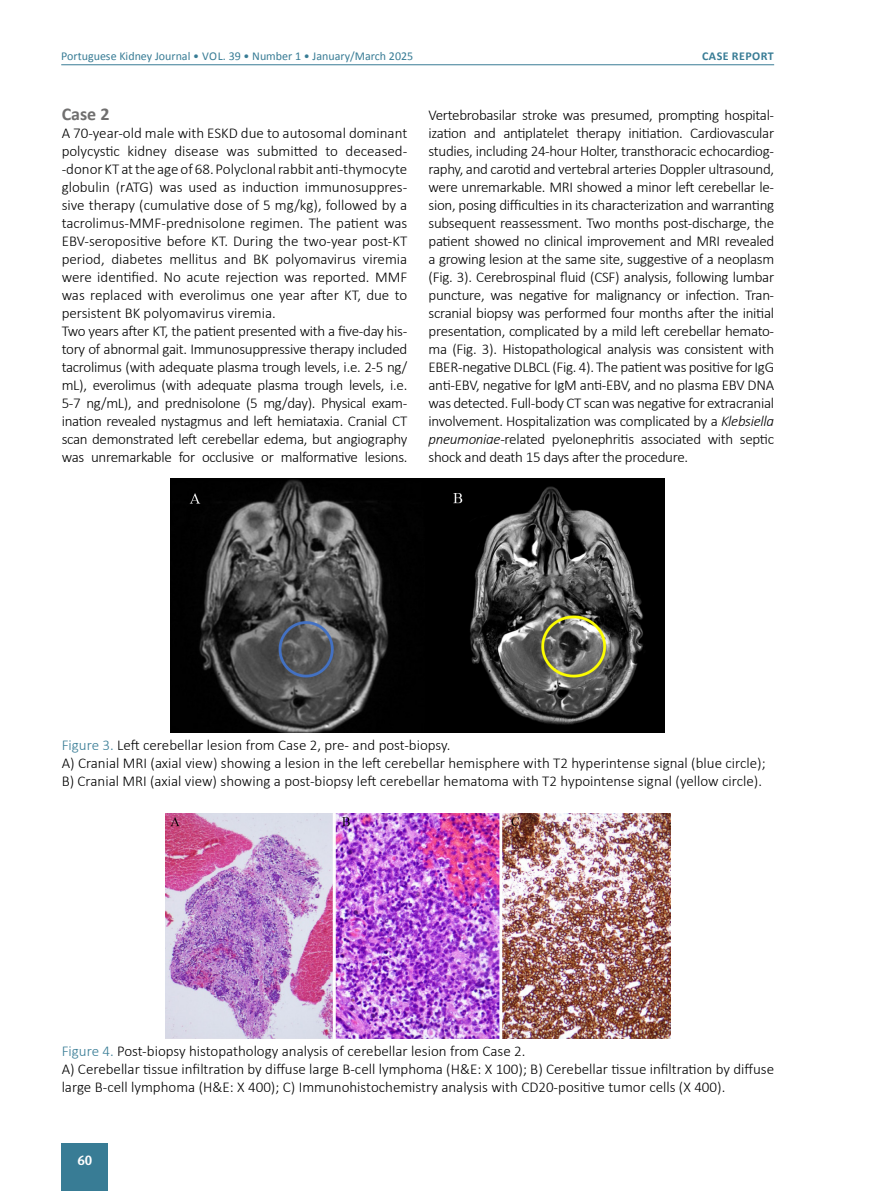
<style>
.page{position:relative;width:872px;height:1191px;background:#fff}
.page>*{position:absolute;margin:0;border:0;box-sizing:border-box;transform-origin:0 0}
.t1{font:700 18px "Calibri";color:#706f6f}
.t2{font:300 15px/18px "Calibri";color:#000}
.t3{font:700 13.5px "Joanna Sans Nova";color:#fff}
.t4{font:12px "Calibri";color:#387c95}
.t5{font:700 12px "Calibri";letter-spacing:.04em;color:#387c95}
.s1{font-style:italic}
.s2{color:#387c95}
</style>
<div class="page">
<hr style="left:61px;top:64px;width:713px;height:1px;background:#387c95">
<div style="left:62px;top:1143px;width:46px;height:48px;background:#387c95"></div>
<img style="left:171px;top:479px;width:494px;height:253px">
<img style="left:165px;top:813px;width:506px;height:225px">
<p class="t4" style="left:61px;top:51px;width:353px">Portuguese Kidney Journal • VOL. 39 • Number 1 • January/March 2025</p>
<p class="t5" style="left:702px;top:51px;width:73px">CASE REPORT</p>
<p class="t1" style="left:62px;top:107px;width:49px">Case 2</p>
<p class="t2" style="left:62px;top:125px;width:347px">A 70‑year‑old male with ESKD due to autosomal dominant polycystic kidney disease was submitted to deceased‑ ‑donor KT at the age of 68. Polyclonal rabbit anti‑thymocyte globulin (rATG) was used as induction immunosuppres&shy;sive therapy (cumulative dose of 5 mg/kg), followed by a tacrolimus‑MMF‑prednisolone regimen. The patient was EBV‑seropositive before KT. During the two‑year post‑KT period, diabetes mellitus and BK polyomavirus viremia were identified. No acute rejection was reported. MMF was replaced with everolimus one year after KT, due to persistent BK polyomavirus viremia.<br>Two years after KT, the patient presented with a five‑day his&shy;tory of abnormal gait. Immunosuppressive therapy included tacrolimus (with adequate plasma trough levels, i.e. 2‑5 ng/ mL), everolimus (with adequate plasma trough levels, i.e.<br>5‑7 ng/mL), and prednisolone (5 mg/day). Physical exam&shy;ination revealed nystagmus and left hemiataxia. Cranial CT scan demonstrated left cerebellar edema, but angiography was unremarkable for occlusive or malformative lesions.</p>
<p class="t2" style="left:428px;top:107px;width:347px;text-align:justify">Vertebrobasilar stroke was presumed, prompting hospital&shy;ization and antiplatelet therapy initiation. Cardiovascular studies, including 24-hour Holter, transthoracic echocardiog&shy;raphy, and carotid and vertebral arteries Doppler ultrasound, were unremarkable. MRI showed a minor left cerebellar le&shy;sion, posing difficulties in its characterization and warranting subsequent reassessment. Two months post‑discharge, the patient showed no clinical improvement and MRI revealed a growing lesion at the same site, suggestive of a neoplasm (Fig. 3). Cerebrospinal fluid (CSF) analysis, following lumbar puncture, was negative for malignancy or infection. Tran&shy;scranial biopsy was performed four months after the initial presentation, complicated by a mild left cerebellar hemato&shy;ma (Fig. 3). Histopathological analysis was consistent with EBER‑negative DLBCL (Fig. 4). The patient was positive for IgG anti‑EBV, negative for IgM anti‑EBV, and no plasma EBV DNA was detected. Full‑body CT scan was negative for extracranial involvement. Hospitalization was complicated by a <span class="s1">Klebsiella pneumoniae</span>‑related pyelonephritis associated with septic shock and death 15 days after the procedure.</p>
<p class="t2" style="left:62px;top:737px;width:705px"><span class="s2">Figure 3.</span> Left cerebellar lesion from Case 2, pre‑ and post‑biopsy.<br>A) Cranial MRI (axial view) showing a lesion in the left cerebellar hemisphere with T2 hyperintense signal (blue circle);<br>B) Cranial MRI (axial view) showing a post‑biopsy left cerebellar hematoma with T2 hypointense signal (yellow circle).</p>
<p class="t2" style="left:62px;top:1043px;width:714px"><span class="s2">Figure 4.</span> Post-biopsy histopathology analysis of cerebellar lesion from Case 2.<br>A) Cerebellar tissue infiltration by diffuse large B‑cell lymphoma (H&amp;E: X 100); B) Cerebellar tissue infiltration by diffuse large B‑cell lymphoma (H&amp;E: X 400); C) Immunohistochemistry analysis with CD20‑positive tumor cells (X 400).</p>
<p class="t3" style="left:77px;top:1150px;width:16px">60</p>
</div>
